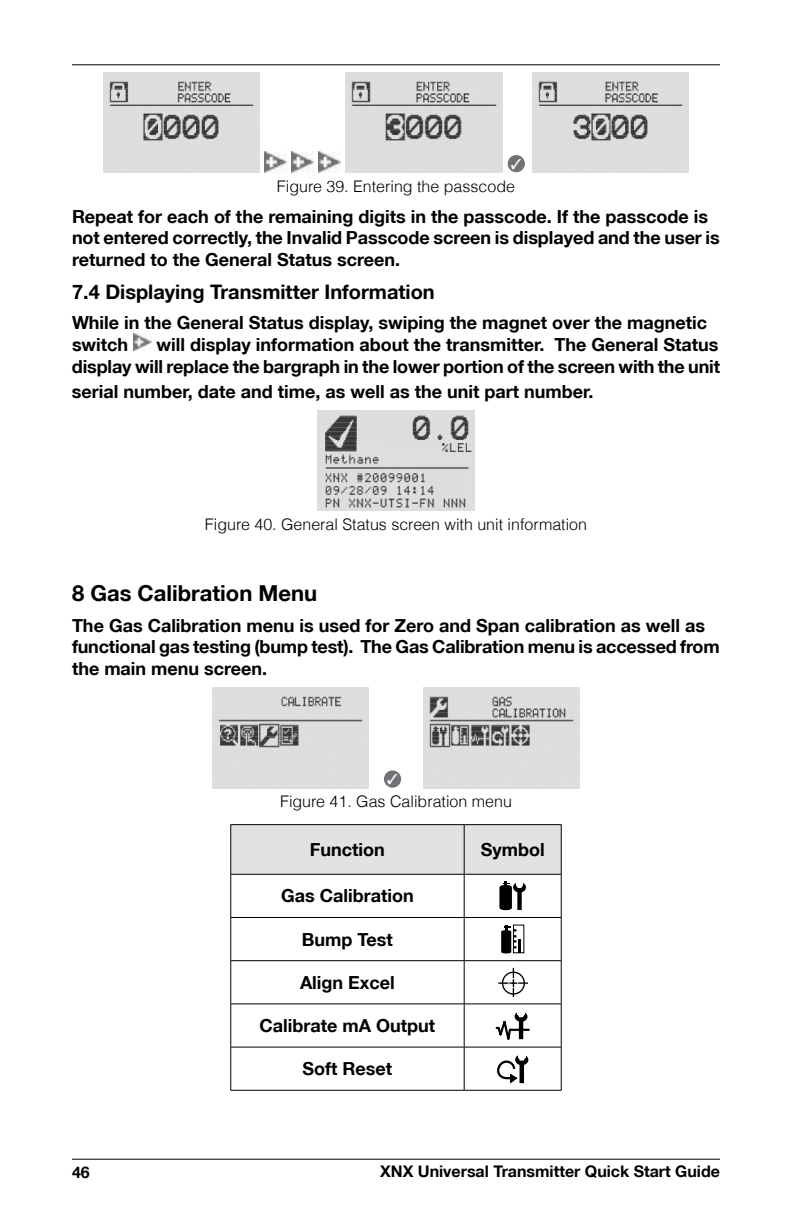
<style>
.page{position:relative;width:792px;height:1224px;background:#fff}
.page>*{position:absolute;margin:0;border:0;box-sizing:border-box;transform-origin:0 0}
.t1{font:700 22px "Helvetica Neue LT";color:#000}
.t2{font:700 20px "Helvetica Neue LT";color:#000}
.t3{font:700 18px/21.6px "Helvetica Neue LT";color:#000}
.t4{font:300 16px "Helvetica LT";color:#000}
.t5{font:700 16px "Helvetica Neue LT";color:#000}
</style>
<div class="page">
<hr style="left:72px;top:1159px;width:648px;height:1px;background:#000">
<hr style="left:72px;top:64px;width:648px;height:1px;background:#000">
<img style="left:103px;top:72px;width:157px;height:101px">
<img style="left:265px;top:151px;width:22px;height:22px">
<img style="left:292px;top:151px;width:22px;height:22px">
<img style="left:319px;top:151px;width:22px;height:22px">
<img style="left:346px;top:72px;width:156px;height:101px">
<div style="left:508px;top:155px;width:17px;height:17px;background:#717275;border-radius:50%"></div>
<img style="left:532px;top:72px;width:156px;height:101px">
<img style="left:133px;top:333px;width:19px;height:18px">
<img style="left:318px;top:410px;width:156px;height:101px">
<img style="left:212px;top:687px;width:157px;height:101px">
<div style="left:384px;top:770px;width:17px;height:18px;background:#717275;border-radius:50%"></div>
<img style="left:423px;top:687px;width:157px;height:101px">
<div style="left:231px;top:825px;width:330px;height:49px;background:#e1e2e3"></div>
<hr style="left:230px;top:824px;width:234px;height:1px;background:#000">
<hr style="left:230px;top:825px;width:1px;height:49px;background:#000">
<hr style="left:464px;top:824px;width:98px;height:1px;background:#000">
<hr style="left:464px;top:825px;width:1px;height:49px;background:#000">
<hr style="left:561px;top:825px;width:1px;height:49px;background:#000">
<hr style="left:230px;top:874px;width:234px;height:1px;background:#000">
<hr style="left:230px;top:875px;width:1px;height:42px;background:#000">
<hr style="left:464px;top:874px;width:98px;height:1px;background:#000">
<hr style="left:464px;top:875px;width:1px;height:42px;background:#000">
<hr style="left:561px;top:875px;width:1px;height:42px;background:#000">
<hr style="left:230px;top:917px;width:234px;height:1px;background:#000">
<hr style="left:230px;top:918px;width:1px;height:42px;background:#000">
<hr style="left:464px;top:917px;width:98px;height:1px;background:#000">
<hr style="left:464px;top:918px;width:1px;height:42px;background:#000">
<hr style="left:561px;top:918px;width:1px;height:42px;background:#000">
<hr style="left:230px;top:960px;width:234px;height:1px;background:#000">
<hr style="left:230px;top:961px;width:1px;height:43px;background:#000">
<hr style="left:464px;top:960px;width:98px;height:1px;background:#000">
<hr style="left:464px;top:961px;width:1px;height:43px;background:#000">
<hr style="left:561px;top:961px;width:1px;height:43px;background:#000">
<hr style="left:230px;top:1004px;width:234px;height:1px;background:#000">
<hr style="left:230px;top:1004px;width:1px;height:43px;background:#000">
<hr style="left:464px;top:1004px;width:98px;height:1px;background:#000">
<hr style="left:464px;top:1004px;width:1px;height:43px;background:#000">
<hr style="left:561px;top:1004px;width:1px;height:43px;background:#000">
<hr style="left:230px;top:1047px;width:234px;height:1px;background:#000">
<hr style="left:230px;top:1047px;width:1px;height:43px;background:#000">
<hr style="left:464px;top:1047px;width:98px;height:1px;background:#000">
<hr style="left:464px;top:1047px;width:1px;height:43px;background:#000">
<hr style="left:561px;top:1047px;width:1px;height:43px;background:#000">
<hr style="left:230px;top:1090px;width:234px;height:1px;background:#000">
<hr style="left:464px;top:1090px;width:98px;height:1px;background:#000">
<svg style="left:513px;top:882px;width:13px;height:11px"></svg>
<svg style="left:499px;top:881px;width:24px;height:29px"></svg>
<svg style="left:501px;top:925px;width:15px;height:28px"></svg>
<hr style="left:518px;top:939px;width:3px;height:14px;background:#000">
<svg style="left:499px;top:969px;width:28px;height:28px"></svg>
<svg style="left:496px;top:1012px;width:34px;height:28px"></svg>
<svg style="left:515px;top:1054px;width:13px;height:11px"></svg>
<svg style="left:497px;top:1054px;width:28px;height:29px"></svg>
<p class="t4" style="left:277px;top:176px;width:240px">Figure 39. Entering the passcode</p>
<p class="t3" style="left:72px;top:205px;width:649px">Repeat for each of the remaining digits in the passcode. If the passcode is not entered correctly, the Invalid Passcode screen is displayed and the user is returned to the General Status screen.</p>
<p class="t2" style="left:72px;top:279px;width:364px">7.4 Displaying Transmitter Information</p>
<p class="t3" style="left:72px;top:312px;width:637px">While in the General Status display, swiping the magnet over the magnetic switch</p>
<p class="t3" style="left:72px;top:333px;width:650px;text-align:right">will display information about the transmitter. The General Status<br>display will replace the bargraph in the lower portion of the screen with the unit</p>
<p class="t3" style="left:72px;top:380px;width:523px">serial number, date and time, as well as the unit part number.</p>
<p class="t4" style="left:205px;top:515px;width:384px">Figure 40. General Status screen with unit information</p>
<p class="t1" style="left:72px;top:580px;width:247px">8 Gas Calibration Menu</p>
<p class="t3" style="left:72px;top:614px;width:649px">The Gas Calibration menu is used for Zero and Span calibration as well as functional gas testing (bump test). The Gas Calibration menu is accessed from the main menu screen.</p>
<p class="t4" style="left:280px;top:792px;width:233px">Figure 41. Gas Calibration menu</p>
<p class="t3" style="left:310px;top:838px;width:77px">Function</p>
<p class="t3" style="left:481px;top:838px;width:65px">Symbol</p>
<p class="t3" style="left:281px;top:885px;width:134px">Gas Calibration</p>
<p class="t3" style="left:302px;top:928px;width:92px">Bump Test</p>
<p class="t3" style="left:300px;top:971px;width:96px">Align Excel</p>
<p class="t3" style="left:260px;top:1014px;width:177px">Calibrate mA Output</p>
<p class="t3" style="left:303px;top:1057px;width:91px">Soft Reset</p>
<p class="t5" style="left:72px;top:1162px;width:19px">46</p>
<p class="t5" style="left:380px;top:1161px;width:341px">XNX Universal Transmitter Quick Start Guide</p>
</div>
